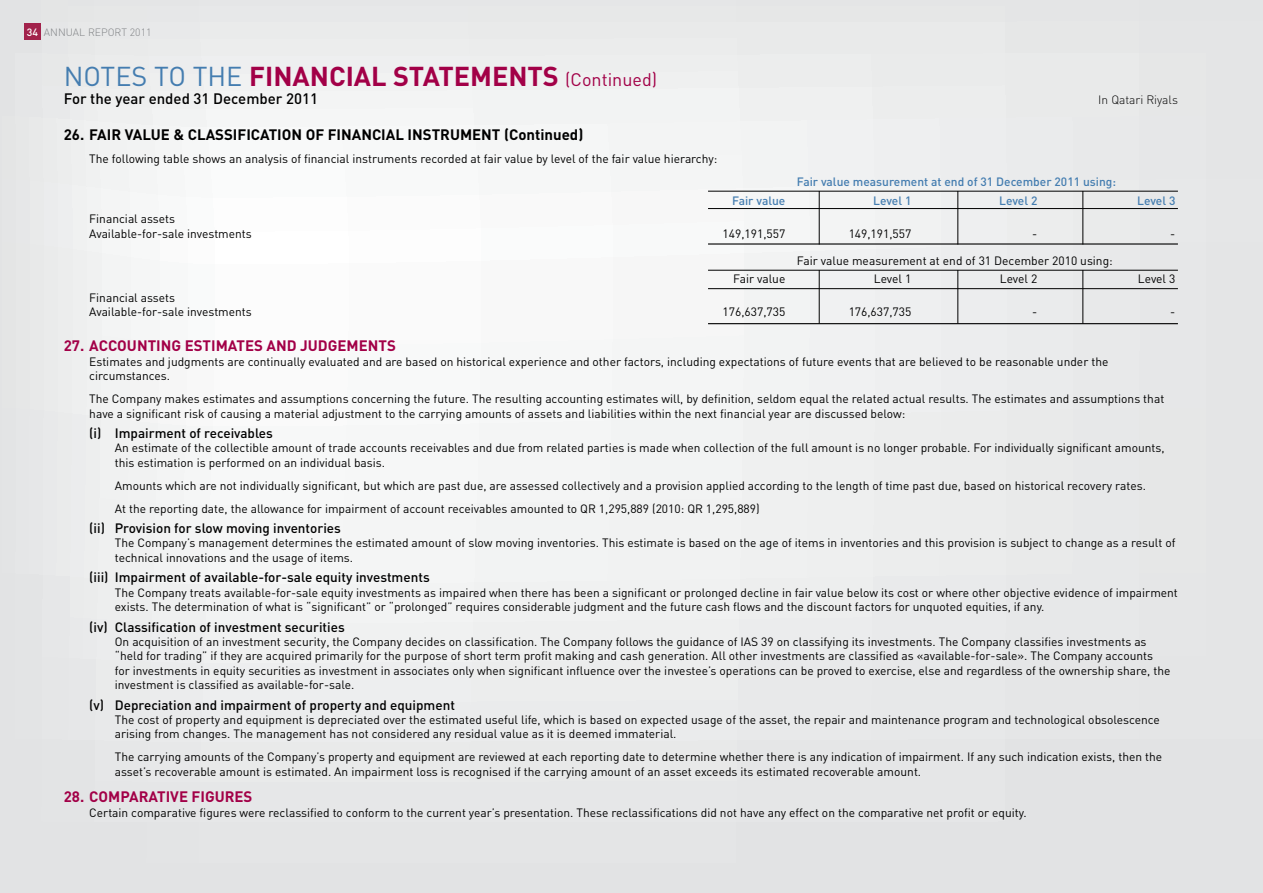
<style>
.page{position:relative;width:1263px;height:893px;background:#fff}
.page>*{position:absolute;margin:0;border:0;box-sizing:border-box;transform-origin:0 0}
.t1{font:700 30.45px "DIN";color:#a20047}
.t2{font:700 27px "DIN";color:#a20047}
.t3{font:700 15px "DIN";color:#000}
.t4{font:700 15px "DIN";color:#a20047}
.t5{font:500 15px "DIN";color:#000}
.t6{font:500 13.5px "DIN";color:#000}
.t7{font:12px/14.4px "DIN";color:#000}
.t8{font:500 12px "DIN";color:#447db0}
.t9{font:300 12px "DIN";color:#000}
.t10{font:300 10.5px "DIN";color:#808285}
.s1{font-weight:500;color:#fff}
.s2{font-weight:300;font-size:27.6px;color:#447db0}
.s3{font-weight:400;color:#447db0}
.s4{font-weight:400;font-size:18px}
</style>
<div class="page">
<div style="left:0;top:0;width:1263px;height:893px;background:linear-gradient(to bottom,#f2f3f3,#e7e8e9)"></div>
<div style="left:24px;top:23px;width:17px;height:17px;background:#a2224b"></div>
<hr style="left:708px;top:243px;width:470px;height:2px;background:#000">
<hr style="left:708px;top:323px;width:470px;height:1px;background:#000">
<hr style="left:708px;top:288px;width:470px;height:1px;background:#000">
<hr style="left:708px;top:208px;width:470px;height:1px;background:#000">
<hr style="left:1082px;top:191px;width:1px;height:53px;background:#000">
<hr style="left:957px;top:191px;width:1px;height:53px;background:#000">
<hr style="left:819px;top:191px;width:1px;height:53px;background:#000">
<hr style="left:1082px;top:270px;width:1px;height:54px;background:#000">
<hr style="left:957px;top:270px;width:1px;height:54px;background:#000">
<hr style="left:819px;top:270px;width:1px;height:54px;background:#000">
<hr style="left:708px;top:191px;width:470px;height:1px;background:#000">
<hr style="left:708px;top:270px;width:470px;height:1px;background:#000">
<p class="t10" style="left:27px;top:26px;width:126px"><span class="s1">34</span> ANNUAL REPORT 2011</p>
<h1 class="t1" style="left:50px;top:44px;width:799px"><span class="s2">INDEPENDENT AUDITORS’</span> REPORT TO THE SHAREHOLDERS</h1>
<h2 class="t2" style="left:64px;top:59px;width:595px"><span class="s3">NOTES TO THE</span> FINANCIAL STATEMENTS <span class="s4">(Continued)</span></h2>
<p class="t5" style="left:64px;top:89px;width:256px">For the year ended 31 December 2011</p>
<p class="t9" style="left:1098px;top:92px;width:81px">In Qatari Riyals</p>
<p class="t3" style="left:64px;top:125px;width:521px">26. FAIR VALUE &amp; CLASSIFICATION OF FINANCIAL INSTRUMENT (Continued)</p>
<p class="t7" style="left:89px;top:151px;width:630px">The following table shows an analysis of financial instruments recorded at fair value by level of the fair value hierarchy:</p>
<p class="t8" style="left:797px;top:174px;width:321px">Fair value measurement at end of 31 December 2011 using:</p>
<p class="t8" style="left:732px;top:192px;width:55px">Fair value</p>
<p class="t8" style="left:873px;top:192px;width:40px">Level 1</p>
<p class="t8" style="left:999px;top:192px;width:40px">Level 2</p>
<p class="t8" style="left:1137px;top:192px;width:40px">Level 3</p>
<p class="t7" style="left:89px;top:211px;width:164px">Financial assets<br>Available-for-sale investments</p>
<p class="t7" style="left:89px;top:290px;width:164px">Financial assets<br>Available-for-sale investments</p>
<p class="t7" style="left:723px;top:226px;width:64px">149,191,557</p>
<p class="t7" style="left:849px;top:226px;width:64px">149,191,557</p>
<p class="t7" style="left:1032px;top:226px;width:7px">-</p>
<p class="t7" style="left:1170px;top:226px;width:7px">-</p>
<p class="t7" style="left:797px;top:253px;width:317px">Fair value measurement at end of 31 December 2010 using:</p>
<p class="t7" style="left:733px;top:272px;width:54px">Fair value</p>
<p class="t7" style="left:874px;top:272px;width:39px">Level 1</p>
<p class="t7" style="left:1000px;top:272px;width:39px">Level 2</p>
<p class="t7" style="left:1138px;top:272px;width:39px">Level 3</p>
<p class="t7" style="left:723px;top:305px;width:64px">176,637,735</p>
<p class="t7" style="left:849px;top:305px;width:64px">176,637,735</p>
<p class="t7" style="left:1032px;top:305px;width:7px">-</p>
<p class="t7" style="left:1170px;top:305px;width:7px">-</p>
<p class="t4" style="left:64px;top:336px;width:334px">27. ACCOUNTING ESTIMATES AND JUDGEMENTS</p>
<p class="t7" style="left:89px;top:354px;width:1021px">Estimates and judgments are continually evaluated and are based on historical experience and other factors, including expectations of future events that are believed to be reasonable under the circumstances.</p>
<p class="t7" style="left:89px;top:391px;width:1076px">The Company makes estimates and assumptions concerning the future. The resulting accounting estimates will, by definition, seldom equal the related actual results. The estimates and assumptions that have a significant risk of causing a material adjustment to the carrying amounts of assets and liabilities within the next financial year are discussed below:</p>
<p class="t6" style="left:89px;top:424px;width:185px">(i) Impairment of receivables</p>
<p class="t7" style="left:115px;top:441px;width:1051px">An estimate of the collectible amount of trade accounts receivables and due from related parties is made when collection of the full amount is no longer probable. For individually significant amounts, this estimation is performed on an individual basis.</p>
<p class="t7" style="left:115px;top:474px;width:1032px;line-height:23px">Amounts which are not individually significant, but which are past due, are assessed collectively and a provision applied according to the length of time past due, based on historical recovery rates.<br>At the reporting date, the allowance for impairment of account receivables amounted to QR 1,295,889 (2010: QR 1,295,889)</p>
<p class="t6" style="left:89px;top:520px;width:253px">(ii) Provision for slow moving inventories</p>
<p class="t7" style="left:115px;top:536px;width:1062px">The Company’s management determines the estimated amount of slow moving inventories. This estimate is based on the age of items in inventories and this provision is subject to change as a result of technical innovations and the usage of items.</p>
<p class="t6" style="left:89px;top:569px;width:342px">(iii) Impairment of available-for-sale equity investments</p>
<p class="t7" style="left:115px;top:585px;width:1065px">The Company treats available-for-sale equity investments as impaired when there has been a significant or prolonged decline in fair value below its cost or where other objective evidence of impairment exists. The determination of what is “significant” or “prolonged” requires considerable judgment and the future cash flows and the discount factors for unquoted equities, if any.</p>
<p class="t6" style="left:89px;top:618px;width:257px">(iv) Classification of investment securities</p>
<p class="t7" style="left:115px;top:634px;width:1057px">On acquisition of an investment security, the Company decides on classification. The Company follows the guidance of IAS 39 on classifying its investments. The Company classifies investments as “held for trading” if they are acquired primarily for the purpose of short term profit making and cash generation. All other investments are classified as «available-for-sale». The Company accounts for investments in equity securities as investment in associates only when significant influence over the investee’s operations can be proved to exercise, else and regardless of the ownership share, the investment is classified as available-for-sale.</p>
<p class="t6" style="left:89px;top:696px;width:367px">(v) Depreciation and impairment of property and equipment</p>
<p class="t7" style="left:115px;top:712px;width:1047px">The cost of property and equipment is depreciated over the estimated useful life, which is based on expected usage of the asset, the repair and maintenance program and technological obsolescence arising from changes. The management has not considered any residual value as it is deemed immaterial.</p>
<p class="t7" style="left:115px;top:750px;width:1049px">The carrying amounts of the Company’s property and equipment are reviewed at each reporting date to determine whether there is any indication of impairment. If any such indication exists, then the asset’s recoverable amount is estimated. An impairment loss is recognised if the carrying amount of an asset exceeds its estimated recoverable amount.</p>
<p class="t4" style="left:64px;top:787px;width:190px">28. COMPARATIVE FIGURES</p>
<p class="t7" style="left:89px;top:805px;width:939px">Certain comparative figures were reclassified to conform to the current year’s presentation. These reclassifications did not have any effect on the comparative net profit or equity.</p>
</div>
